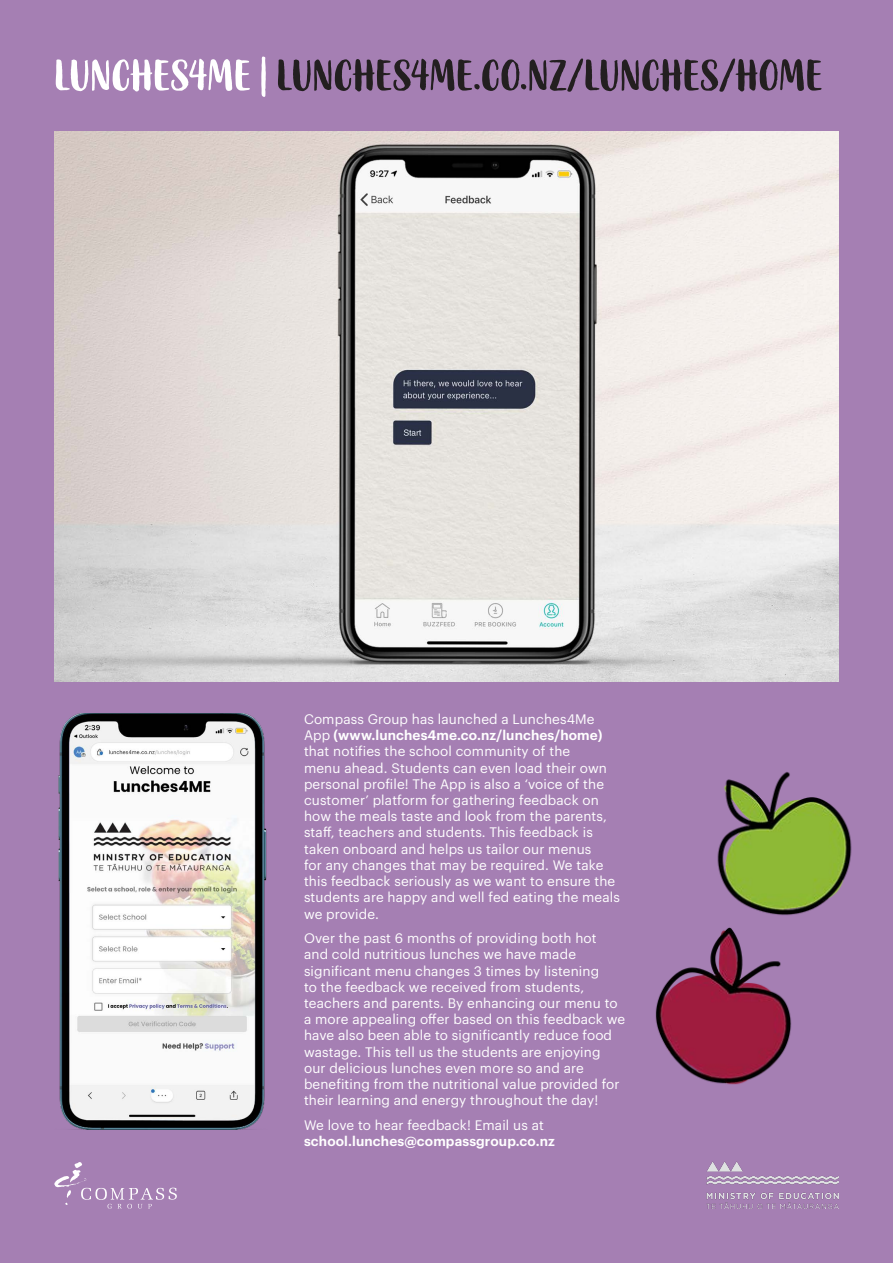
<style>
.page{position:relative;width:893px;height:1263px;background:#a57fb3}
.page>*{position:absolute;margin:0;border:0;box-sizing:border-box;transform-origin:0 0}
.t1{font:51px "Organika Sans";color:#231f20}
.Body_copy{font:13.5px/16.2px "Graphik";letter-spacing:.01em;color:#fff}
.Body_copy-2{font:600 13.5px/16.2px "Graphik";letter-spacing:.01em;color:#fff}
.s1{color:#fff}
.s2{font-weight:600}
.s3{font-weight:400}
</style>
<div class="page">
<svg style="left:54px;top:1162px;width:123px;height:46px"></svg>
<img style="left:706px;top:1162px;width:133px;height:47px">
<img style="left:58px;top:713px;width:209px;height:417px">
<img style="left:54px;top:132px;width:785px;height:549px">
<img style="left:655px;top:927px;width:137px;height:158px">
<div style="left:650px;top:905px;width:56px;height:41px;background:#a57fb3"></div>
<div style="left:634px;top:1056px;width:25px;height:47px;background:#a57fb3"></div>
<img style="left:717px;top:772px;width:135px;height:143px">
<p class="t1" style="left:54px;top:51px;width:770px"><span class="s1">LUNCHES4ME |</span> LUNCHES4ME.CO.NZ/LUNCHES/HOME</p>
<p class="Body_copy" style="left:304px;top:710px;width:317px">Compass Group has launched a Lunches4Me App <span class="s2">(www.lunches4me.co.nz/lunches/home) </span>that notifies the school community of the<br>menu ahead. Students can even load their own personal profile! The App is also a ‘voice of the customer’ platform for gathering feedback on how the meals taste and look from the parents, staff, teachers and students. This feedback is taken onboard and helps us tailor our menus<br>for any changes that may be required. We take this feedback seriously as we want to ensure the students are happy and well fed eating the meals we provide.</p>
<p class="Body_copy" style="left:304px;top:929px;width:323px">Over the past 6 months of providing both hot<br>and cold nutritious lunches we have made significant menu changes 3 times by listening<br>to the feedback we received from students, teachers and parents. By enhancing our menu to a more appealing offer based on this feedback we have also been able to significantly reduce food wastage. This tell us the students are enjoying our delicious lunches even more so and are benefiting from the nutritional value provided for their learning and energy throughout the day!</p>
<p class="Body_copy-2" style="left:304px;top:1116px;width:252px"><span class="s3">We love to hear feedback! Email us at </span>school.lunches@compassgroup.co.nz</p>
</div>
